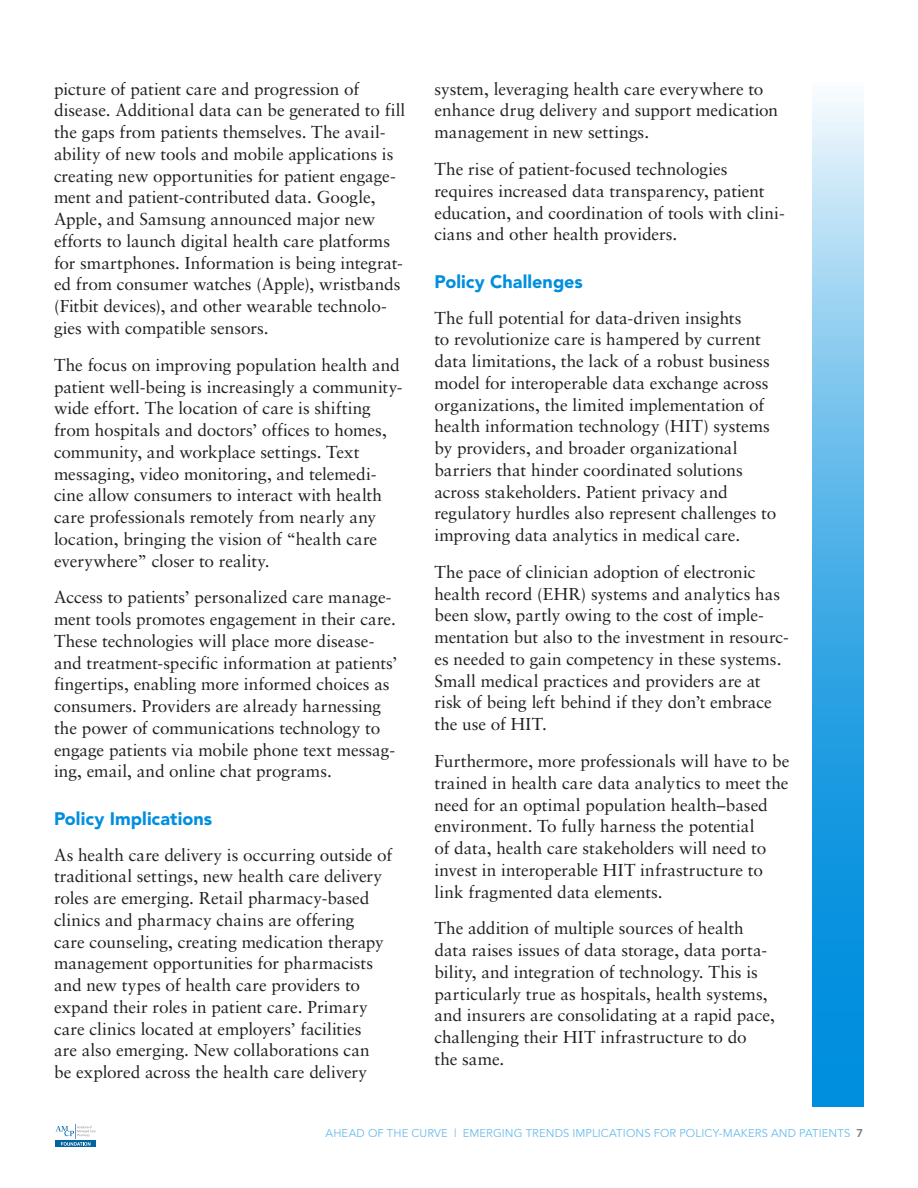
<style>
.page{position:relative;width:918px;height:1188px;background:#fff}
.page>*{position:absolute;margin:0;border:0;box-sizing:border-box;transform-origin:0 0}
.Heading_2{font:900 18px "Avenir";letter-spacing:.005em;color:#008fde}
.normal_no_para{font:17.25px/21.8px "Sabon";letter-spacing:-.005em;color:#231f20}
.t1{font:11.25px "Avenir";letter-spacing:.01em;color:#008fde}
.s1{font-weight:800;color:#231f20}
</style>
<div class="page">
<svg style="left:812px;top:98px;width:52px;height:1009px;background:#52b2e8"></svg>
<div style="left:55px;top:1141px;width:41px;height:6px;background:#00649e"></div>
<svg style="left:56px;top:1124px;width:39px;height:22px"></svg>
<p class="normal_no_para" style="left:54px;top:78px;width:353px">picture of patient care and progression of disease. Additional data can be generated to fill the gaps from patients themselves. The avail&shy;ability of new tools and mobile applications is creating new opportunities for patient engage&shy;ment and patient-contributed data. Google, Apple, and Samsung announced major new efforts to launch digital health care platforms for smartphones. Information is being integrat&shy;ed from consumer watches (Apple), wristbands (Fitbit devices), and other wearable technolo&shy;gies with compatible sensors.</p>
<p class="normal_no_para" style="left:54px;top:354px;width:350px">The focus on improving population health and patient well-being is increasingly a community&shy;wide effort. The location of care is shifting from hospitals and doctors’ offices to homes, community, and workplace settings. Text messaging, video monitoring, and telemedi&shy;cine allow consumers to interact with health care professionals remotely from nearly any location, bringing the vision of “health care everywhere” closer to reality.</p>
<p class="normal_no_para" style="left:54px;top:586px;width:345px">Access to patients’ personalized care manage&shy;ment tools promotes engagement in their care.<br>These technologies will place more disease&shy;and treatment-specific information at patients’ fingertips, enabling more informed choices as consumers. Providers are already harnessing the power of communications technology to engage patients via mobile phone text messag&shy;ing, email, and online chat programs.</p>
<p class="Heading_2" style="left:54px;top:808px;width:160px">Policy Implications</p>
<p class="normal_no_para" style="left:54px;top:844px;width:340px">As health care delivery is occurring outside of traditional settings, new health care delivery roles are emerging. Retail pharmacy-based clinics and pharmacy chains are offering<br>care counseling, creating medication therapy management opportunities for pharmacists and new types of health care providers to expand their roles in patient care. Primary care clinics located at employers’ facilities<br>are also emerging. New collaborations can<br>be explored across the health care delivery</p>
<p class="normal_no_para" style="left:434px;top:78px;width:345px">system, leveraging health care everywhere to enhance drug delivery and support medication management in new settings.</p>
<p class="normal_no_para" style="left:434px;top:158px;width:352px">The rise of patient-focused technologies requires increased data transparency, patient education, and coordination of tools with clini&shy;cians and other health providers.</p>
<p class="Heading_2" style="left:434px;top:271px;width:150px">Policy Challenges</p>
<p class="normal_no_para" style="left:434px;top:306px;width:343px">The full potential for data-driven insights<br>to revolutionize care is hampered by current data limitations, the lack of a robust business model for interoperable data exchange across organizations, the limited implementation of health information technology (HIT) systems by providers, and broader organizational barriers that hinder coordinated solutions across stakeholders. Patient privacy and regulatory hurdles also represent challenges to improving data analytics in medical care.</p>
<p class="normal_no_para" style="left:434px;top:561px;width:356px">The pace of clinician adoption of electronic health record (EHR) systems and analytics has been slow, partly owing to the cost of imple&shy;mentation but also to the investment in resourc&shy;es needed to gain competency in these systems.<br>Small medical practices and providers are at risk of being left behind if they don’t embrace the use of HIT.</p>
<p class="normal_no_para" style="left:434px;top:750px;width:356px">Furthermore, more professionals will have to be trained in health care data analytics to meet the need for an optimal population health–based environment. To fully harness the potential<br>of data, health care stakeholders will need to invest in interoperable HIT infrastructure to link fragmented data elements.</p>
<p class="normal_no_para" style="left:434px;top:917px;width:342px">The addition of multiple sources of health data raises issues of data storage, data porta&shy;bility, and integration of technology. This is particularly true as hospitals, health systems, and insurers are consolidating at a rapid pace, challenging their HIT infrastructure to do<br>the same.</p>
<p class="t1" style="left:325px;top:1126px;width:539px">AHEAD OF THE CURVE | EMERGING TRENDS IMPLICATIONS FOR POLICY-MAKERS AND PATIENTS <span class="s1">7</span></p>
</div>
